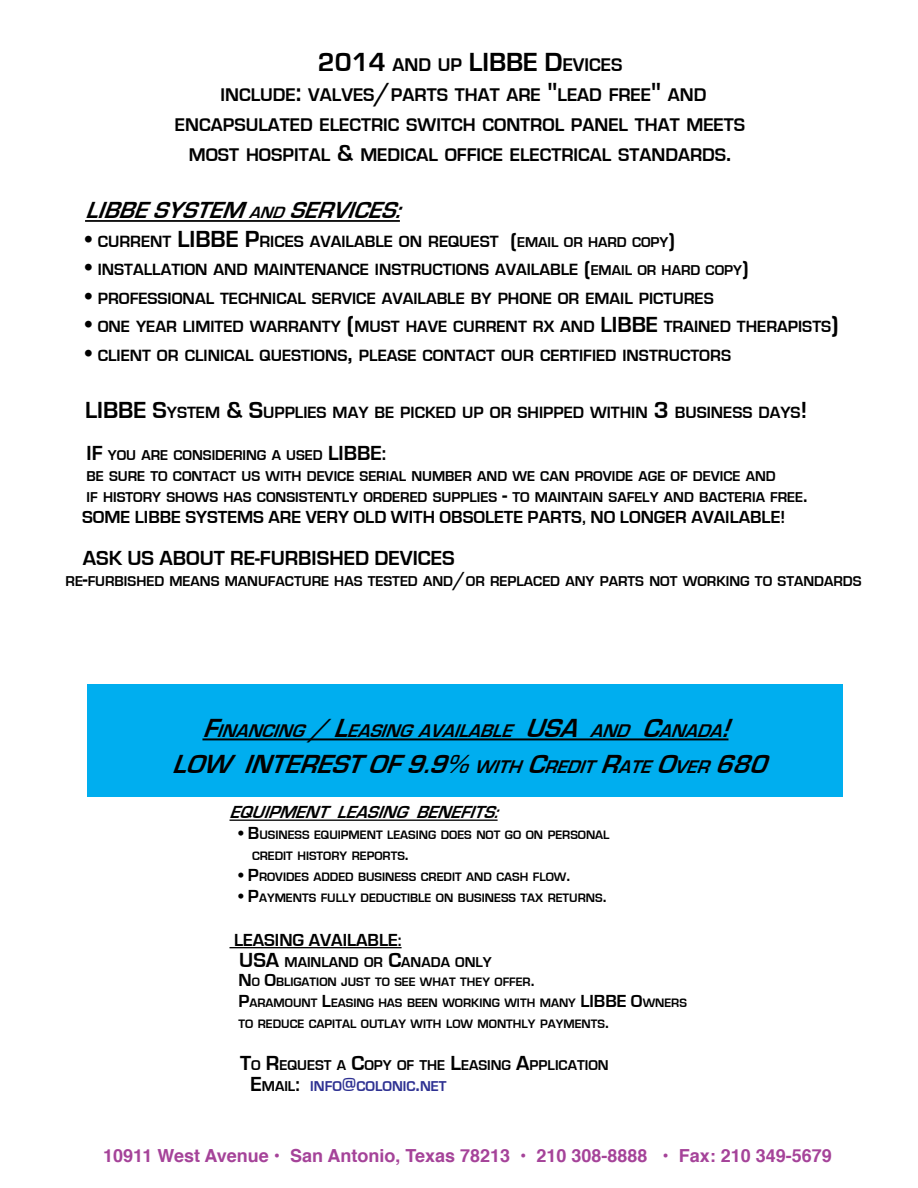
<style>
.page{position:relative;width:918px;height:1188px;background:#fff}
.page>*{position:absolute;margin:0;border:0;box-sizing:border-box;transform-origin:0 0}
.t1{font:italic 700 27px "Eurostile";color:#000}
.t2{font:italic 700 24px "Eurostile";color:#000}
.t3{font:700 21px "Eurostile";color:#000}
.t4{font:700 18.9px "Eurostile";color:#000}
.t5{font:italic 700 18.9px "Eurostile";color:#000}
.t6{font:700 18px "Eurostile";color:#000}
.t7{font:700 18px "Helvetica";color:#a54399}
.t8{font:italic 700 18px "Eurostile";color:#000}
.t9{font:700 16.8px "Eurostile";color:#000}
.t10{font:700 14.7px/21px "Eurostile";color:#000}
.t11{font:700 14.7px "Eurostile";color:#2e3192}
.t12{font:700 12.6px/21px "Eurostile";color:#000}
.s1{font-size:27px}
.s2{font-size:24px}
.s3{font-size:16.8px}
.s4{font-size:21px}
.s5{font-size:14.7px}
.s6{font-size:22.5px}
.s7{font-size:18.9px}
.s8{font-size:18px}
.s9{font-size:21px;color:#000}
.s10{color:#000}
</style>
<div class="page">
<hr style="left:230px;top:820px;width:268px;height:1px;background:#000">
<hr style="left:230px;top:947px;width:172px;height:1px;background:#000">
<div style="left:87px;top:684px;width:756px;height:112px;background:#00aeef"></div>
<hr style="left:202px;top:738px;width:526px;height:2px;background:#000">
<hr style="left:85px;top:220px;width:315px;height:2px;background:#000">
<p class="t4" style="left:318px;top:55px;width:306px"><span class="s1">2014</span> AND UP <span class="s1">LIBBE D</span>EVICES</p>
<p class="t4" style="left:221px;top:85px;width:487px">INCLUDE<span class="s1">:</span> VALVES<span class="s1">/</span>PARTS THAT ARE <span class="s1">"</span>LEAD FREE <span class="s1">"</span> AND</p>
<p class="t4" style="left:175px;top:115px;width:572px">ENCAPSULATED ELECTRIC SWITCH CONTROL PANEL THAT MEETS</p>
<p class="t4" style="left:189px;top:145px;width:544px">MOST HOSPITAL <span class="s2">&amp;</span> MEDICAL OFFICE ELECTRICAL STANDARDS<span class="s2">.</span></p>
<h2 class="t2" style="left:85px;top:198px;width:326px">LIBBESYSTEM <span class="s3">AND</span> SERVICES:</h2>
<p class="t9" style="left:85px;top:232px;width:592px"><span class="s2">•</span> CURRENT <span class="s2">LI BBE P</span>RICES AVAILABLE ON REQUEST <span class="s4">(</span><span class="s5">EMAIL OR HARD COPY</span><span class="s4">)</span></p>
<p class="t9" style="left:85px;top:261px;width:665px"><span class="s2">•</span> INSTALLATION AND MAINTENANCE INSTRUCTIONS AVAILABLE <span class="s4">(</span><span class="s5">EMAIL OR HARD COPY</span><span class="s4">)</span></p>
<p class="t9" style="left:85px;top:289px;width:630px"><span class="s2">•</span> PROFESSIONAL TECHNICAL SERVICE AVAILABLE BY PHONE OR EMAIL PICTURES</p>
<p class="t9" style="left:85px;top:318px;width:755px"><span class="s2">•</span> ONE YEAR LIMITED WARRANTY <span class="s2">(</span>MUST HAVE CURRENT RX AND <span class="s6">LIBBE</span> TRAINED THERAPISTS<span class="s2">)</span></p>
<p class="t9" style="left:85px;top:346px;width:648px"><span class="s2">•</span> CLIENT OR CLINICAL QUESTIONS<span class="s2">,</span> PLEASE CONTACT OUR CERTIFIED INSTRUCTORS</p>
<p class="t9" style="left:85px;top:403px;width:199px"><span class="s2">LIBBE S</span>YSTEM <span class="s2">&amp; S</span>UPPLIE</p>
<p class="t9" style="left:317px;top:403px;width:232px">S MAY BE PICKED UP OR SHIPPE</p>
<p class="t9" style="left:573px;top:403px;width:236px">D WITHIN <span class="s2">3</span> BUSINESS DAYS<span class="s2">!</span></p>
<p class="t10" style="left:87px;top:445px;width:691px"><span class="s4">IF</span> YOU ARE CONSIDERING A USED <span class="s4">LIBBE:<br></span>BE SURE TO CONTACT US WITH DEVICE SERIAL NUMBER AND WE CAN PROVIDE AGE OF DEVICE AND<br>IF HISTORY SHOWS HAS CONSISTENTLY ORDERED SUPPLIE</p>
<p class="t10" style="left:488px;top:487px;width:321px">S <span class="s4">-</span> TO MAINTAIN SAFELY AND BACTE RIA FREE <span class="s4">.</span></p>
<p class="t6" style="left:82px;top:507px;width:14px">SOM</p>
<p class="t6" style="left:121px;top:507px;width:522px">E LIBBE SYSTEMS ARE VERY OLD WITH OBSOLETE PARTS, NO LONG</p>
<p class="t6" style="left:666px;top:507px;width:39px">ER AVA</p>
<p class="t6" style="left:725px;top:507px;width:62px">ILABLE!</p>
<p class="t3" style="left:83px;top:547px;width:15px">ASK</p>
<p class="t3" style="left:128px;top:547px;width:146px">US ABOUT RE-FUR</p>
<p class="t3" style="left:298px;top:547px;width:157px">BISHED DEVICES</p>
<p class="t10" style="left:66px;top:571px;width:798px">RE<span class="s4">-</span>FURBISHED MEANS MANUFACTURE HAS TESTED AND<span class="s4">/</span>OR REPLACED ANY PARTS NOT WORKING TO STANDARDS</p>
<p class="t5" style="left:202px;top:720px;width:343px"><span class="s1">F</span>I NANCI NG<span class="s1">/ L</span>EASI NG AVAILABLE <span class="s1">USA</span></p>
<p class="t5" style="left:590px;top:720px;width:151px">AND <span class="s1">C</span>ANADA<span class="s1">!</span></p>
<h1 class="t1" style="left:172px;top:749px;width:606px">LOW INTERESTOF 9.9% <span class="s7">WITH</span> C<span class="s7">REDIT</span> R<span class="s7">ATE</span> O<span class="s7">VER</span>680</h1>
<p class="t8" style="left:230px;top:803px;width:277px">EQU IPMENT LEASING BENEFITS:</p>
<p class="t12" style="left:252px;top:825px;width:359px;text-indent:-14px"><span class="s8">• B</span>USINESS EQUIPMENT LEASING DOES NOT GO ON PERSONAL<br>CREDIT HISTORY REPORTS<span class="s8">.</span></p>
<p class="t12" style="left:238px;top:867px;width:333px"><span class="s8">• P</span>ROVIDES ADDED BUSINESS CREDIT AND CASH FLOW<span class="s8">.</span></p>
<p class="t12" style="left:239px;top:888px;width:370px"><span class="s8">• P</span>AYMENTS FULLY DEDUCTIBLE ON BUSINESS TAX RETURNS<span class="s8">.</span></p>
<p class="t6" style="left:234px;top:930px;width:88px">LEASING AVA</p>
<p class="t6" style="left:343px;top:930px;width:60px">ILABLE:</p>
<p class="t3" style="left:239px;top:948px;width:14px">USA</p>
<p class="t10" style="left:285px;top:952px;width:209px">MAINLAND OR <span class="s4">C</span>ANADA ONLY</p>
<p class="t12" style="left:238px;top:972px;width:450px"><span class="s8">N</span>O <span class="s8">O</span>BLIGATION JUST TO SEE WHAT THEY OFFER<span class="s8">.<br>P</span>ARAMOUNT <span class="s8">L</span>EASING HAS BEEN WORKING WITH MANY <span class="s8">LIBBE O</span>WNERS<br>TO REDUCE CAPITAL OUTLAY WITH LOW MONTHLY PAYMENTS<span class="s8">.</span></p>
<p class="t10" style="left:240px;top:1055px;width:298px"><span class="s4">T</span>O <span class="s4">R</span>EQUEST A <span class="s4">C</span>OPY OF THE <span class="s4">L</span>EASING <span class="s4">A</span>PPLI</p>
<p class="t10" style="left:559px;top:1055px;width:52px">CATI ON</p>
<p class="t11" style="left:251px;top:1078px;width:189px"><span class="s9">E</span><span class="s10">MAIL</span><span class="s9">:</span> INFO<span class="s4">@</span>COLONIC<span class="s4">.</span>NET</p>
<p class="t7" style="left:103px;top:1141px;width:730px">10911 West Avenue • San Antonio, Texas 78213 • 210 308-8888 • Fax: 210 349-5679</p>
</div>
